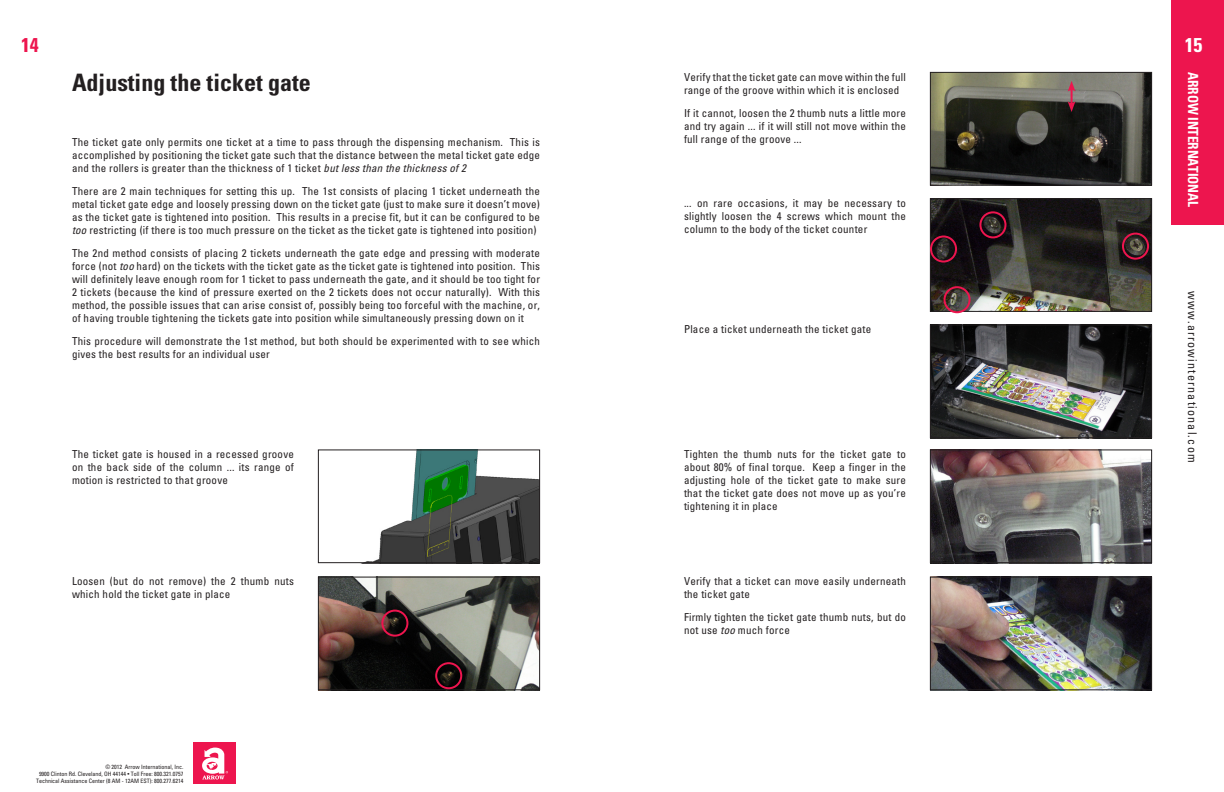
<style>
.page{position:relative;width:1224px;height:792px;background:#fff}
.page>*{position:absolute;margin:0;border:0;box-sizing:border-box;transform-origin:0 0}
.Main_Text{font:700 condensed 24px "Univers";color:#231f20}
.t1{font:700 condensed 20px "Univers";color:#ed154e}
.t2{font:700 condensed 20px "Univers";color:#fff}
.t3{font:700 condensed 14px "Univers";letter-spacing:-.01em;color:#fff;scale:.95 1}
.t4{font:condensed 12px "Univers";letter-spacing:.1em;color:#231f20}
.Main_Text_-_Columns{font:condensed 11px/13px "Univers";letter-spacing:.02em;color:#231f20;text-align:justify}
.t5{font:condensed 6px/7px "Univers";color:#231f20;text-align:right}
.s1{font-style:italic}
</style>
<div class="page">
<img style="left:374px;top:452px;width:164px;height:109px">
<div style="left:318px;top:450px;width:222px;height:113px;border:1px solid #231f20"></div>
<img style="left:320px;top:579px;width:218px;height:109px">
<div style="left:318px;top:577px;width:222px;height:113px;border:1px solid #231f20"></div>
<div style="left:381px;top:610px;width:27px;height:27px;border:2px solid #ed154e;border-radius:50%"></div>
<div style="left:435px;top:662px;width:27px;height:27px;border:2px solid #ed154e;border-radius:50%"></div>
<img style="left:932px;top:74px;width:218px;height:110px">
<div style="left:930px;top:72px;width:222px;height:114px;border:1px solid #231f20"></div>
<svg style="left:1068px;top:81px;width:7px;height:31px"></svg>
<img style="left:932px;top:200px;width:218px;height:110px">
<div style="left:930px;top:198px;width:222px;height:114px;border:1px solid #231f20"></div>
<div style="left:930px;top:235px;width:27px;height:28px;border:2px solid #ed154e;border-radius:50%"></div>
<div style="left:944px;top:286px;width:27px;height:27px;border:2px solid #ed154e;border-radius:50%"></div>
<div style="left:979px;top:211px;width:27px;height:27px;border:2px solid #ed154e;border-radius:50%"></div>
<img style="left:932px;top:327px;width:218px;height:109px">
<div style="left:930px;top:325px;width:222px;height:113px;border:1px solid #231f20"></div>
<img style="left:932px;top:452px;width:218px;height:109px">
<div style="left:930px;top:450px;width:222px;height:113px;border:1px solid #231f20"></div>
<img style="left:932px;top:579px;width:218px;height:109px">
<div style="left:930px;top:577px;width:222px;height:113px;border:1px solid #231f20"></div>
<div style="left:1122px;top:233px;width:27px;height:27px;border:2px solid #ed154e;border-radius:50%"></div>
<div style="left:193px;top:742px;width:42px;height:41px;background:#ed154e"></div>
<svg style="left:202px;top:747px;width:26px;height:32px"></svg>
<div style="left:1172px;top:0;width:52px;height:225px;background:#ed154e"></div>
<h2 class="t1" style="left:21px;top:33px;width:19px">14</h2>
<p class="Main_Text" style="left:72px;top:68px;width:240px">Adjusting the ticket gate</p>
<p class="Main_Text_-_Columns" style="left:72px;top:136px;width:470px">The ticket gate only permits one ticket at a time to pass through the dispensing mechanism. This is accomplished by positioning the ticket gate such that the distance between the metal ticket gate edge and the rollers is greater than the thickness of 1 ticket <span class="s1">but less than the thickness of 2</span></p>
<p class="Main_Text_-_Columns" style="left:72px;top:185px;width:470px">There are 2 main techniques for setting this up. The 1st consists of placing 1 ticket underneath the metal ticket gate edge and loosely pressing down on the ticket gate (just to make sure it doesn’t move) as the ticket gate is tightened into position. This results in a precise fit, but it can be configured to be <span class="s1">too</span> restricting (if there is too much pressure on the ticket as the ticket gate is tightened into position)</p>
<p class="Main_Text_-_Columns" style="left:72px;top:247px;width:470px">The 2nd method consists of placing 2 tickets underneath the gate edge and pressing with moderate force (not <span class="s1">too</span> hard) on the tickets with the ticket gate as the ticket gate is tightened into position. This will definitely leave enough room for 1 ticket to pass underneath the gate, and it should be too tight for 2 tickets (because the kind of pressure exerted on the 2 tickets does not occur naturally). With this method, the possible issues that can arise consist of, possibly being too forceful with the machine, or, of having trouble tightening the tickets gate into position while simultaneously pressing down on it</p>
<p class="Main_Text_-_Columns" style="left:72px;top:335px;width:470px">This procedure will demonstrate the 1st method, but both should be experimented with to see which gives the best results for an individual user</p>
<p class="Main_Text_-_Columns" style="left:72px;top:448px;width:223px">The ticket gate is housed in a recessed groove on the back side of the column ... its range of motion is restricted to that groove</p>
<p class="Main_Text_-_Columns" style="left:72px;top:575px;width:224px">Loosen (but do not remove) the 2 thumb nuts which hold the ticket gate in place</p>
<p class="t5" style="left:36px;top:764px;width:149px">© 2012 Arrow International, Inc.<br>9900 Clinton Rd. Cleveland, OH 44144 • Toll Free: 800.321.0757<br>Technical Assistance Center (8 AM - 12AM EST): 800.277.6214</p>
<p class="Main_Text_-_Columns" style="left:684px;top:70px;width:224px">Verify that the ticket gate can move within the full range of the groove within which it is enclosed</p>
<p class="Main_Text_-_Columns" style="left:684px;top:106px;width:224px">If it cannot, loosen the 2 thumb nuts a little more and try again ... if it will still not move within the full range of the groove ...</p>
<p class="Main_Text_-_Columns" style="left:684px;top:196px;width:224px">... on rare occasions, it may be necessary to slightly loosen the 4 screws which mount the column to the body of the ticket counter</p>
<p class="Main_Text_-_Columns" style="left:684px;top:323px;width:189px">Place a ticket underneath the ticket gate</p>
<p class="Main_Text_-_Columns" style="left:684px;top:448px;width:224px">Tighten the thumb nuts for the ticket gate to about 80% of final torque. Keep a finger in the adjusting hole of the ticket gate to make sure that the ticket gate does not move up as you’re tightening it in place</p>
<p class="Main_Text_-_Columns" style="left:684px;top:575px;width:224px">Verify that a ticket can move easily underneath the ticket gate</p>
<p class="Main_Text_-_Columns" style="left:684px;top:611px;width:223px">Firmly tighten the ticket gate thumb nuts, but do not use <span class="s1">too</span> much force</p>
<h2 class="t2" style="left:1185px;top:33px;width:19px">15</h2>
<p class="t3" style="left:1202px;top:72px;width:144px;rotate:90deg">ARROW INTERNATIONAL</p>
<p class="t4" style="left:1200px;top:291px;width:173px;rotate:90deg">www.arrowinternational.com</p>
</div>
